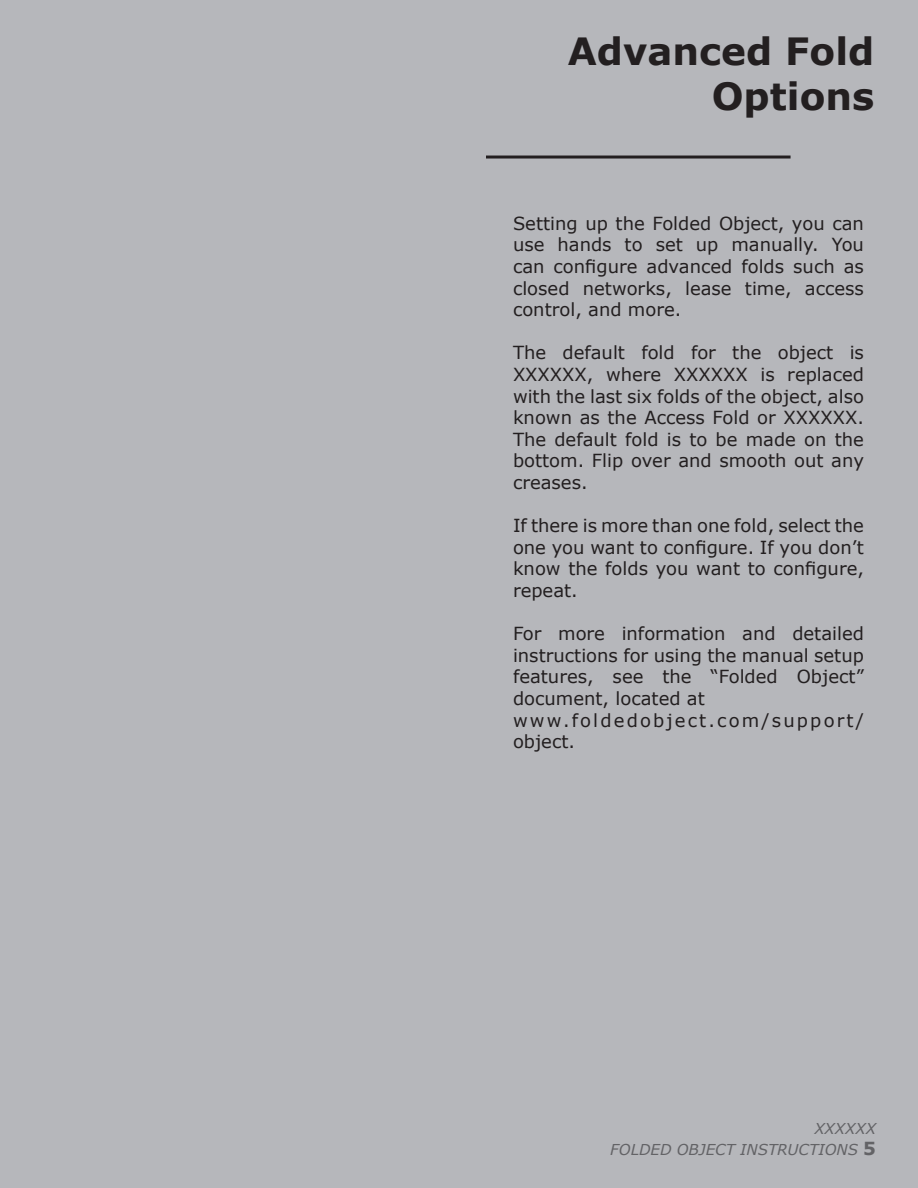
<style>
.page{position:relative;width:918px;height:1188px;background:#b6b7bb}
.page>*{position:absolute;margin:0;border:0;box-sizing:border-box;transform-origin:0 0}
.t1{font:700 37.5px/45px "Verdana";color:#231f20;text-align:right}
.t2{font:18px/21.6px "Verdana";color:#231f20;text-align:justify}
.t3{font:18px/21.6px "Verdana";letter-spacing:.12em;color:#231f20}
.t4{font:italic 15px "Verdana";color:#636366}
.s1{font-weight:700;font-style:normal;font-size:18px}
</style>
<div class="page">
<hr style="left:486px;top:156px;width:305px;height:3px;background:#231f20">
<p class="t1" style="left:568px;top:29px;width:308px">Advanced Fold<br>Options</p>
<p class="t2" style="left:513px;top:213px;width:353px">Setting up the Folded Object, you can use hands to set up manually. You can configure advanced folds such as closed networks, lease time, access control, and more.</p>
<p class="t2" style="left:513px;top:342px;width:353px">The default fold for the object is XXXXXX, where XXXXXX is replaced with the last six folds of the object, also known as the Access Fold or XXXXXX.<br>The default fold is to be made on the bottom. Flip over and smooth out any creases.</p>
<p class="t2" style="left:513px;top:515px;width:353px">If there is more than one fold, select the one you want to configure. If you don’t know the folds you want to configure, repeat.</p>
<p class="t2" style="left:513px;top:623px;width:353px">For more information and detailed instructions for using the manual setup features, see the “Folded Object” document, located at</p>
<p class="t3" style="left:513px;top:709px;width:353px">www.foldedobject.com/support/ object.</p>
<p class="t4" style="left:814px;top:1119px;width:63px">XXXXXX</p>
<p class="t4" style="left:610px;top:1140px;width:267px">FOLDED OBJECT INSTRUCTIONS <span class="s1">5</span></p>
</div>
